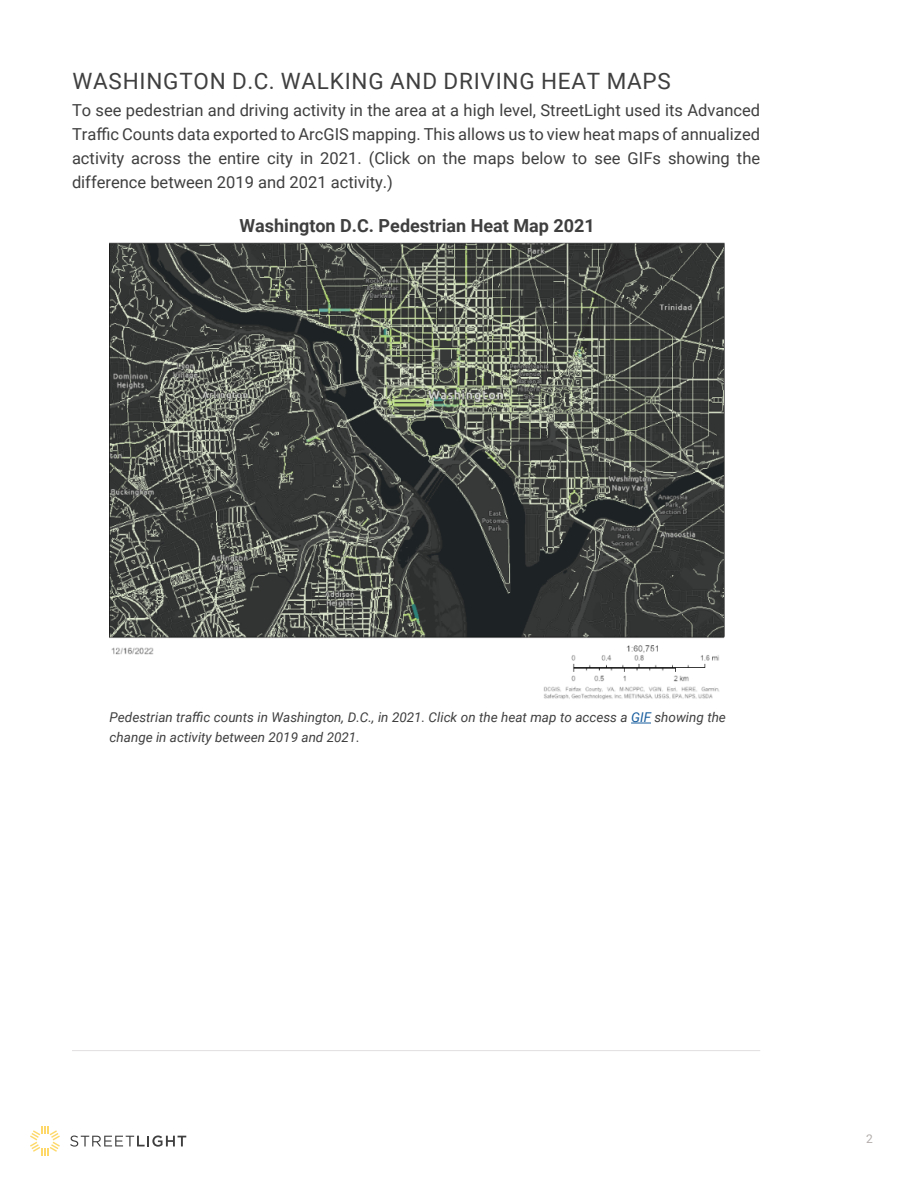
<style>
.page{position:relative;width:918px;height:1188px;background:#fff}
.page>*{position:absolute;margin:0;border:0;box-sizing:border-box;transform-origin:0 0}
.t1{font:22.5px "Roboto";letter-spacing:.035em;color:#403f3f}
.t2{font:700 18px "Roboto";color:#403f3f}
.t3{font:16.5px/24px "Roboto";color:#403f3f;text-align:justify}
.t4{font:italic 13.5px/19.5px "Roboto";color:#403f3f}
.t5{font:12px "Roboto";color:#b3aeac}
.s1{color:#175d9e}
</style>
<div class="page">
<svg style="left:30px;top:1126px;width:30px;height:30px"></svg>
<svg style="left:70px;top:1135px;width:116px;height:12px"></svg>
<hr style="left:72px;top:1050px;width:688px;height:1px;background:#e2e0df">
<img style="left:109px;top:242px;width:616px;height:458px">
<svg style="left:631px;top:723px;width:20px;height:1px"></svg>
<p class="t1" style="left:72px;top:65px;width:600px">WASHINGTON D.C. WALKING AND DRIVING HEAT MAPS</p>
<p class="t3" style="left:72px;top:97px;width:690px">To see pedestrian and driving activity in the area at a high level, StreetLight used its Advanced Traffic Counts data exported to ArcGIS mapping. This allows us to view heat maps of annualized activity across the entire city in 2021. (Click on the maps below to see GIFs showing the difference between 2019 and 2021 activity.)</p>
<p class="t2" style="left:240px;top:213px;width:357px">Washington D.C. Pedestrian Heat Map 2021</p>
<p class="t4" style="left:110px;top:707px;width:618px">Pedestrian traffic counts in Washington, D.C., in 2021. Click on the heat map to access a <span class="s1">GIF</span> showing the change in activity between 2019 and 2021.</p>
<p class="t5" style="left:866px;top:1130px;width:8px">2</p>
</div>
